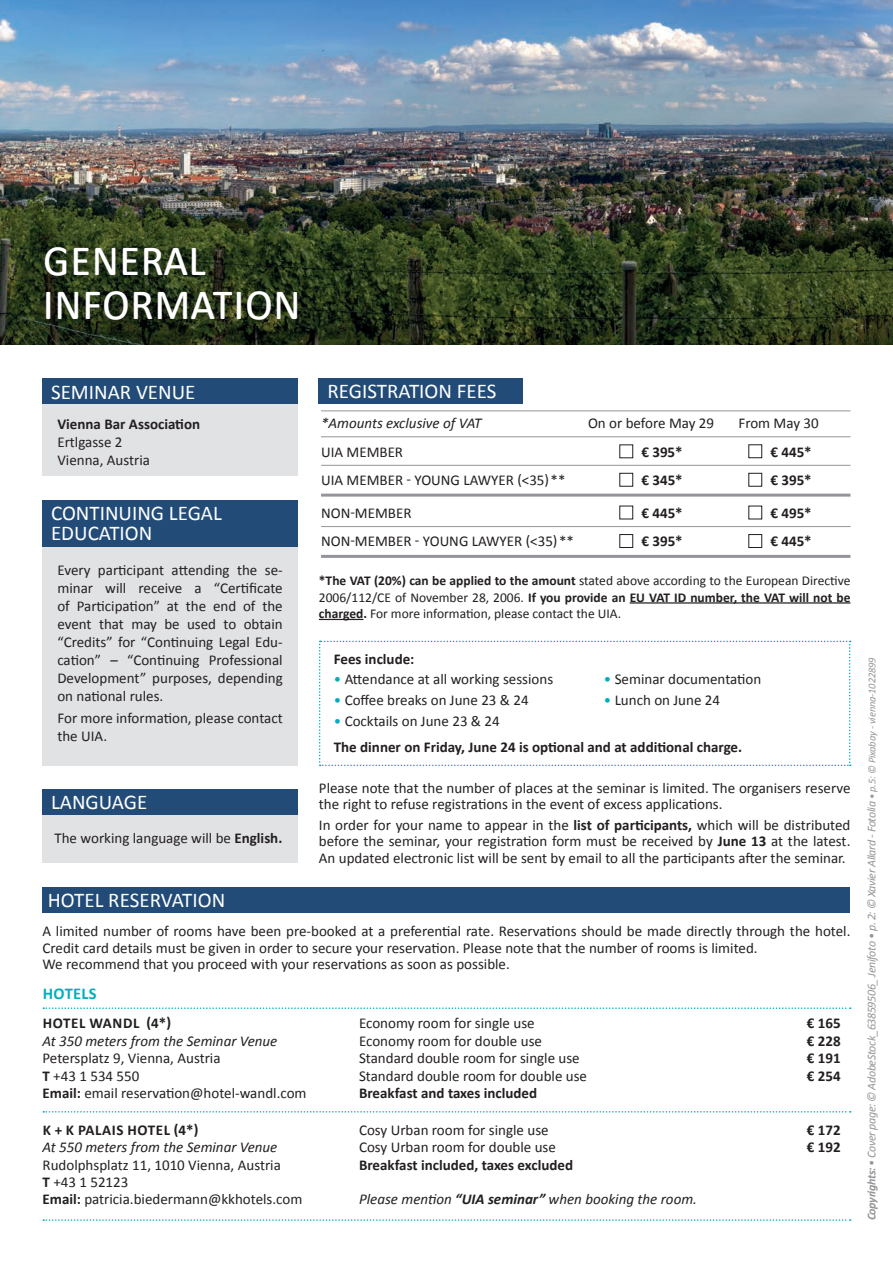
<style>
.page{position:relative;width:893px;height:1263px;background:#fff}
.page>*{position:absolute;margin:0;border:0;box-sizing:border-box;transform-origin:0 0}
.t1{font:52.5px/43.2px "Calibri";color:#fff;scale:.93 1}
.t2{font:21px/20.1px "Calibri";color:#fff}
.t3{font:700 16.5px "Calibri";letter-spacing:.02em;color:#00afbe}
.t4{font:15px/18px "Calibri";color:#231f20}
.t5{font:700 15px/26.5px "Calibri";color:#231f20}
.t6{font:italic 15px "Calibri";color:#231f20}
.t7{font:700 15px "Calibri";letter-spacing:.04em;color:#231f20}
.t8{font:13.5px/16.5px "Calibri";color:#231f20;text-align:justify}
.t9{font:italic 12px "Calibri";letter-spacing:-.03em;color:#939598}
.s1{font-weight:700}
.s2{color:#00afbe}
.s3{font-weight:400;color:#00afbe}
.s4{font-weight:400}
.s5{font-size:10.5px}
</style>
<div class="page">
<img style="left:0;top:0;width:893px;height:344px">
<svg style="left:43px;top:1007px;width:808px;height:2px"></svg>
<svg style="left:43px;top:1111px;width:808px;height:1px"></svg>
<svg style="left:43px;top:1219px;width:808px;height:2px"></svg>
<div style="left:43px;top:378px;width:255px;height:98px;background:#e1e2e4"></div>
<div style="left:43px;top:378px;width:255px;height:26px;background:#224c77"></div>
<div style="left:43px;top:794px;width:255px;height:68px;background:#e1e2e4"></div>
<div style="left:43px;top:789px;width:255px;height:25px;background:#224c77"></div>
<svg style="left:319px;top:641px;width:532px;height:125px"></svg>
<div style="left:319px;top:378px;width:204px;height:26px;background:#224c77"></div>
<div style="left:43px;top:527px;width:255px;height:238px;background:#e1e2e4"></div>
<div style="left:43px;top:500px;width:255px;height:46px;background:#224c77"></div>
<div style="left:43px;top:887px;width:807px;height:25px;background:#224c77"></div>
<hr style="left:630px;top:602px;width:220px;height:1px;background:#231f20">
<hr style="left:319px;top:619px;width:44px;height:1px;background:#231f20">
<hr style="left:321px;top:411px;width:529px;height:1px;background:#939598">
<hr style="left:321px;top:436px;width:529px;height:1px;background:#939598">
<hr style="left:321px;top:465px;width:529px;height:1px;background:#939598">
<hr style="left:321px;top:494px;width:529px;height:3px;background:#939598">
<hr style="left:321px;top:526px;width:529px;height:1px;background:#939598">
<hr style="left:321px;top:555px;width:529px;height:3px;background:#939598">
<div style="left:619px;top:445px;width:14px;height:13px;border:1px solid #231f20"></div>
<div style="left:748px;top:444px;width:14px;height:14px;border:1px solid #231f20"></div>
<div style="left:619px;top:473px;width:14px;height:14px;border:1px solid #231f20"></div>
<div style="left:748px;top:473px;width:14px;height:14px;border:1px solid #231f20"></div>
<div style="left:619px;top:506px;width:14px;height:13px;border:1px solid #231f20"></div>
<div style="left:748px;top:506px;width:14px;height:13px;border:1px solid #231f20"></div>
<div style="left:619px;top:534px;width:14px;height:14px;border:1px solid #231f20"></div>
<div style="left:748px;top:534px;width:14px;height:14px;border:1px solid #231f20"></div>
<h1 class="t1" style="left:43px;top:234px;width:280px">general information</h1>
<h2 class="t2" style="left:51px;top:381px;width:146px">SEMINAR VENUE</h2>
<p class="t5" style="left:57px;top:410px;width:144px">Vienna Bar Association</p>
<p class="t4" style="left:57px;top:432px;width:94px">Ertlgasse 2<br>Vienna, Austria</p>
<h2 class="t2" style="left:51px;top:502px;width:172px">CONTINUING LEGAL<br>EDUCATION</h2>
<p class="t4" style="left:57px;top:560px;width:227px;text-align:justify">Every participant attending the se&shy;minar will receive a “Certificate of Participation” at the end of the event that may be used to obtain “Credits” for “Continuing Legal Edu&shy;cation” – “Continuing Professional Development” purposes, depending on national rules.</p>
<p class="t4" style="left:57px;top:708px;width:227px">For more information, please contact the UIA.</p>
<h2 class="t2" style="left:51px;top:791px;width:98px">LANGUAGE</h2>
<p class="t4" style="left:54px;top:828px;width:229px">The working language will be <span class="s1">English.</span></p>
<h2 class="t2" style="left:327px;top:380px;width:170px">REGISTRATION FEES</h2>
<p class="t6" style="left:321px;top:414px;width:162px">*Amounts exclusive of VAT</p>
<p class="t4" style="left:588px;top:413px;width:128px">On or before May 29</p>
<p class="t4" style="left:738px;top:413px;width:82px">From May 30</p>
<p class="t4" style="left:321px;top:442px;width:84px">UIA MEMBER</p>
<p class="t5" style="left:641px;top:438px;width:43px">€ 395*</p>
<p class="t5" style="left:770px;top:438px;width:43px">€ 445*</p>
<p class="t4" style="left:321px;top:470px;width:246px">UIA MEMBER - YOUNG LAWYER (&lt;35)**</p>
<p class="t5" style="left:641px;top:466px;width:43px">€ 345*</p>
<p class="t5" style="left:770px;top:466px;width:43px">€ 395*</p>
<p class="t4" style="left:321px;top:503px;width:92px">NON-MEMBER</p>
<p class="t5" style="left:641px;top:499px;width:43px">€ 445*</p>
<p class="t5" style="left:770px;top:499px;width:43px">€ 495*</p>
<p class="t4" style="left:321px;top:532px;width:254px">NON-MEMBER - YOUNG LAWYER (&lt;35)**</p>
<p class="t5" style="left:641px;top:527px;width:43px">€ 395*</p>
<p class="t5" style="left:770px;top:527px;width:43px">€ 445*</p>
<p class="t8" style="left:319px;top:572px;width:533px"><span class="s1">*The VAT (20%) can be applied to the amount</span> stated above according to the European Directive 2006/112/CE of November 28, 2006. <span class="s1">If you provide an EU VAT ID number, the VAT will not be charged.</span> For more information, please contact the UIA.</p>
<p class="t5" style="left:334px;top:645px;width:82px">Fees include:</p>
<p class="t4" style="left:334px;top:670px;width:221px"><span class="s2">•</span> Attendance at all working sessions</p>
<p class="t4" style="left:604px;top:670px;width:159px"><span class="s2">•</span> Seminar documentation</p>
<p class="t4" style="left:334px;top:690px;width:196px"><span class="s2">•</span> Coffee breaks on June 23 &amp; 24</p>
<p class="t4" style="left:604px;top:690px;width:118px"><span class="s2">•</span> Lunch on June 24</p>
<p class="t5" style="left:334px;top:707px;width:410px"><span class="s3">•</span> <span class="s4">Cocktails on June 23 &amp; 24<br></span>The dinner on Friday, June 24 is optional and at additional charge.</p>
<p class="t4" style="left:319px;top:779px;width:533px;line-height:16.5px">Please note that the number of places at the seminar is limited. The organisers reserve the right to refuse registrations in the event of excess applications.</p>
<p class="t4" style="left:319px;top:816px;width:533px;line-height:16.5px;text-align:justify">In order for your name to appear in the <span class="s1">list of participants,</span> which will be distributed before the seminar, your registration form must be received by <span class="s1">June 13</span> at the latest.<br>An updated electronic list will be sent by email to all the participants after the seminar.</p>
<h2 class="t2" style="left:48px;top:889px;width:179px">HOTEL RESERVATION</h2>
<p class="t4" style="left:43px;top:922px;width:809px;line-height:16.5px">A limited number of rooms have been pre-booked at a preferential rate. Reservations should be made directly through the hotel.<br>Credit card details must be given in order to secure your reservation. Please note that the number of rooms is limited.<br>We recommend that you proceed with your reservations as soon as possible.</p>
<p class="t3" style="left:43px;top:983px;width:55px">HOTELS</p>
<p class="t7" style="left:43px;top:1014px;width:130px">HOTEL WANDL (4*)</p>
<p class="t4" style="left:359px;top:1014px;width:177px">Economy room for single use</p>
<p class="t5" style="left:807px;top:1009px;width:35px">€ 165</p>
<p class="t6" style="left:43px;top:1031px;width:236px">At 350 meters from the Seminar Venue</p>
<p class="t4" style="left:359px;top:1031px;width:184px">Economy room for double use</p>
<p class="t5" style="left:807px;top:1027px;width:35px">€ 228</p>
<p class="t4" style="left:43px;top:1048px;width:180px">Petersplatz 9, Vienna, Austria</p>
<p class="t4" style="left:359px;top:1048px;width:222px">Standard double room for single use</p>
<p class="t5" style="left:807px;top:1044px;width:35px">€ 191</p>
<p class="t4" style="left:43px;top:1066px;width:98px"><span class="s1">T</span> +43 1 534 550</p>
<p class="t4" style="left:359px;top:1066px;width:230px">Standard double room for double use</p>
<p class="t5" style="left:807px;top:1061px;width:35px">€ 254</p>
<p class="t4" style="left:43px;top:1083px;width:266px"><span class="s1">Email:</span> email reservation@hotel-wandl.com</p>
<p class="t5" style="left:359px;top:1079px;width:180px">Breakfast and taxes included</p>
<p class="t7" style="left:43px;top:1120px;width:157px">K + K PALAIS HOTEL (4*)</p>
<p class="t4" style="left:359px;top:1120px;width:191px">Cosy Urban room for single use</p>
<p class="t5" style="left:807px;top:1116px;width:35px">€ 172</p>
<p class="t6" style="left:43px;top:1138px;width:236px">At 550 meters from the Seminar Venue</p>
<p class="t4" style="left:359px;top:1137px;width:198px">Cosy Urban room for double use</p>
<p class="t5" style="left:807px;top:1133px;width:35px">€ 192</p>
<p class="t4" style="left:43px;top:1155px;width:240px">Rudolphsplatz 11, 1010 Vienna, Austria</p>
<p class="t5" style="left:359px;top:1151px;width:216px">Breakfast included, taxes excluded</p>
<p class="t4" style="left:43px;top:1173px;width:261px;line-height:17.4px"><span class="s1">T</span> +43 1 52123<br><span class="s1">Email:</span> patricia.biedermann@kkhotels.com</p>
<p class="t6" style="left:359px;top:1190px;width:339px">Please mention <span class="s1">“UIA seminar”</span> when booking the room.</p>
<p class="t9" style="left:864px;top:1220px;width:565px;rotate:-90deg"><span class="s1">Copyrights:</span> • Cover page: © AdobeStock_63859506_ Jenifoto • p. 2: © Xavier Allard - Fotolia <span class="s5">• p.5: © Pixabay - vienna-1022899</span></p>
</div>
